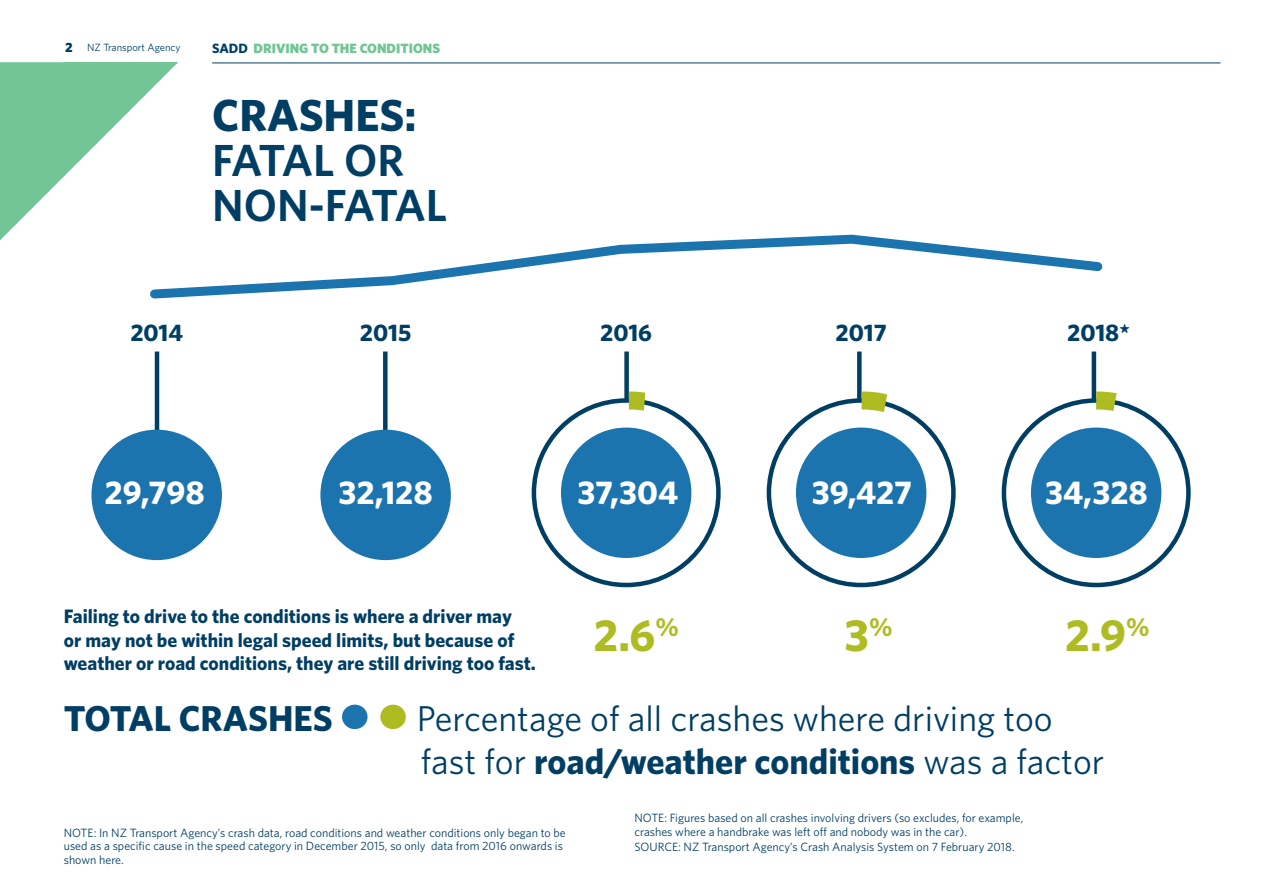
<style>
.page{position:relative;width:1263px;height:893px;background:#fff}
.page>*{position:absolute;margin:0;border:0;box-sizing:border-box;transform-origin:0 0}
.page_heading{font:600 45px/45px "Whitney";letter-spacing:-.065em;color:#003e64}
.body{font:700 45px "Whitney";color:#aebc21}
.body-2{font:36px/43.2px "Whitney";color:#003e64}
.body-3{font:700 36px "Whitney";color:#003e64}
.body-4{font:700 33px "Whitney";color:#fff}
.body-5{font:700 24px "Whitney";color:#003e64}
.page_heading-2{font:700 19.5px/23.4px "Whitney";color:#003e64}
.t1{font:900 13.5px "Whitney";color:#72c594}
.Figure_caption{font:12px/13.5px "Whitney";color:#003e64}
.section_title{font:10.5px "Whitney";color:#003e64}
.s1{font-weight:900;font-size:13.5px}
.s2{font-weight:700;color:#003e64}
.s3{font-weight:700}
</style>
<div class="page">
<hr style="left:212px;top:63px;width:1008px;height:1px;background:#003e64">
<svg style="left:0;top:62px;width:178px;height:178px"></svg>
<hr style="left:155px;top:351px;width:4px;height:82px;background:#003e64">
<div style="left:91px;top:430px;width:131px;height:130px;background:#1b74ae;border-radius:50%"></div>
<div style="left:342px;top:705px;width:26px;height:24px;background:#1b74ae;border-radius:50%"></div>
<div style="left:380px;top:705px;width:26px;height:24px;background:#aebc21;border-radius:50%"></div>
<div style="left:383px;top:351px;width:5px;height:95px;background:#003e64"></div>
<div style="left:320px;top:430px;width:131px;height:130px;background:#1b74ae;border-radius:50%"></div>
<div style="left:532px;top:398px;width:189px;height:189px;border:4px solid #003e64;border-radius:50%"></div>
<div style="left:624px;top:351px;width:5px;height:50px;background:#003e64"></div>
<div style="left:561px;top:428px;width:130px;height:130px;background:#1b74ae;border-radius:50%"></div>
<svg style="left:629px;top:391px;width:18px;height:37px"></svg>
<svg style="left:857px;top:351px;width:4px;height:50px"></svg>
<div style="left:796px;top:428px;width:130px;height:130px;background:#1b74ae;border-radius:50%"></div>
<svg style="left:861px;top:382px;width:31px;height:46px"></svg>
<hr style="left:1092px;top:351px;width:4px;height:50px;background:#003e64">
<div style="left:1031px;top:428px;width:130px;height:130px;background:#1b74ae;border-radius:50%"></div>
<svg style="left:1096px;top:382px;width:26px;height:51px"></svg>
<svg style="left:145px;top:230px;width:958px;height:69px"></svg>
<p class="section_title" style="left:65px;top:40px;width:117px"><span class="s1">2</span> NZ Transport Agency</p>
<p class="t1" style="left:212px;top:40px;width:229px"><span class="s2">SADD</span> DRIVING TO THE CONDITIONS</p>
<p class="page_heading" style="left:212px;top:92px;width:236px"><span class="s3">CRASHES:<br></span>FATAL OR<br>NON-FATAL</p>
<p class="body-5" style="left:130px;top:316px;width:54px">2014</p>
<p class="body-5" style="left:360px;top:316px;width:53px">2015</p>
<p class="body-5" style="left:600px;top:316px;width:53px">2016</p>
<p class="body-4" style="left:104px;top:470px;width:102px">29,798</p>
<p class="body-4" style="left:339px;top:470px;width:96px">32,128</p>
<p class="page_heading-2" style="left:64px;top:604px;width:473px">Failing to drive to the conditions is where a driver may<br>or may not be within legal speed limits, but because of weather or road conditions, they are still driving too fast.</p>
<p class="body-4" style="left:577px;top:470px;width:102px">37,304</p>
<p class="body" style="left:593px;top:605px;width:87px">2.6<sup>%</sup></p>
<p class="body-5" style="left:836px;top:316px;width:53px">2017</p>
<p class="body-4" style="left:812px;top:470px;width:102px">39,427</p>
<p class="body" style="left:844px;top:605px;width:49px">3<sup>%</sup></p>
<p class="body-5" style="left:1067px;top:316px;width:64px">2018*</p>
<p class="body-4" style="left:1045px;top:470px;width:104px">34,328</p>
<p class="body" style="left:1065px;top:605px;width:86px">2.9<sup>%</sup></p>
<p class="body-3" style="left:64px;top:695px;width:270px">TOTAL CRASHES</p>
<p class="body-2" style="left:417px;top:696px;width:689px">Percentage of all crashes where driving too fast for <span class="s3">road/weather conditions</span> was a factor</p>
<p class="Figure_caption" style="left:64px;top:825px;width:504px">NOTE: In NZ Transport Agency’s crash data, road conditions and weather conditions only began to be used as a specific cause in the speed category in December 2015, so only data from 2016 onwards is shown here.</p>
<p class="Figure_caption" style="left:634px;top:811px;width:390px">NOTE: Figures based on all crashes involving drivers (so excludes, for example, crashes where a handbrake was left off and nobody was in the car).</p>
<p class="Figure_caption" style="left:634px;top:840px;width:382px">SOURCE: NZ Transport Agency’s Crash Analysis System on 7 February 2018.</p>
</div>
